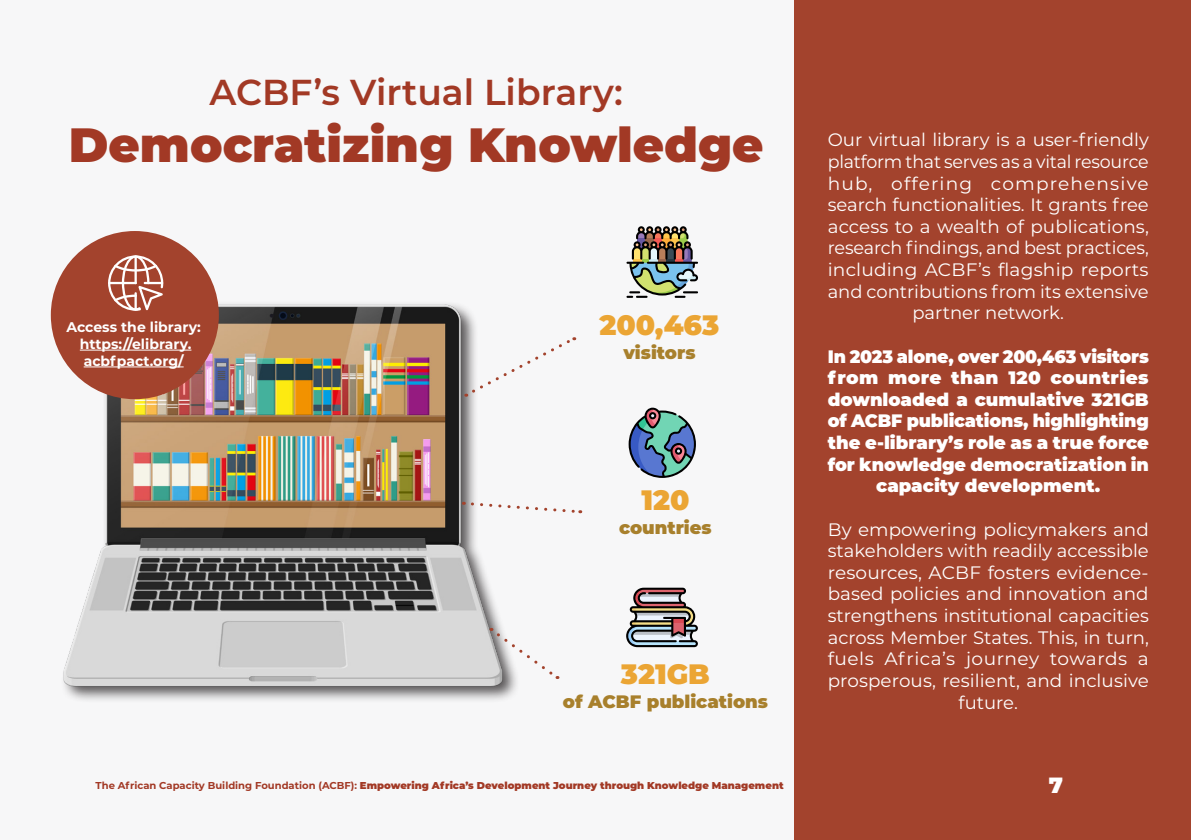
<style>
.page{position:relative;width:1191px;height:840px;background:#fff}
.page>*{position:absolute;margin:0;border:0;box-sizing:border-box;transform-origin:0 0}
.t1{font:900 48px "Montserrat";color:#a23925}
.t2{font:600 36px "Montserrat";color:#a23925}
.t3{font:900 28px "Montserrat";color:#eba534}
.t4{font:900 22px "Montserrat";color:#fff}
.t5{font:18px/21.6px "Montserrat";color:#fff;text-align:center}
.t6{font:900 18px/21.6px "Montserrat";letter-spacing:-.005em;color:#fff;text-align:center}
.t7{font:900 18px "Montserrat";color:#a8802c}
.t8{font:700 14px/16.8px "Montserrat";color:#fff}
.t9{font:900 10px "Montserrat";color:#a23925}
.s1{font-weight:700}
</style>
<div class="page">
<div style="left:0;top:0;width:811px;height:839px;background:#f7f7f8"></div>
<div style="left:794px;top:0;width:397px;height:839px;background:#a3432d"></div>
<svg style="left:626px;top:587px;width:72px;height:59px"></svg>
<svg style="left:628px;top:407px;width:68px;height:70px"></svg>
<svg style="left:626px;top:226px;width:72px;height:72px"></svg>
<img style="left:50px;top:241px;width:533px;height:459px">
<div style="left:51px;top:231px;width:168px;height:168px;background:#a3432d;border-radius:50%"></div>
<svg style="left:108px;top:255px;width:55px;height:55px"></svg>
<hr style="left:80px;top:349px;width:111px;height:1px;background:#fff">
<hr style="left:84px;top:366px;width:100px;height:1px;background:#fff">
<svg style="left:466px;top:336px;width:109px;height:60px"></svg>
<svg style="left:463px;top:500px;width:118px;height:14px"></svg>
<svg style="left:491px;top:627px;width:67px;height:51px"></svg>
<p class="t2" style="left:209px;top:66px;width:415px">ACBF’s Virtual Library:</p>
<p class="t1" style="left:69px;top:109px;width:696px">Democratizing Knowledge</p>
<p class="t5" style="left:827px;top:128px;width:323px">Our virtual library is a user-friendly platform that serves as a vital resource hub, offering comprehensive search functionalities. It grants free access to a wealth of publications, research findings, and best practices, including ACBF’s flagship reports and contributions from its extensive partner network.</p>
<p class="t6" style="left:827px;top:344px;width:323px">In 2023 alone, over 200,463 visitors from more than 120 countries downloaded a cumulative 321GB of ACBF publications, highlighting the e-library’s role as a true force for knowledge democratization in capacity development.</p>
<p class="t5" style="left:827px;top:517px;width:323px">By empowering policymakers and stakeholders with readily accessible resources, ACBF fosters evidence&shy;based policies and innovation and strengthens institutional capacities across Member States. This, in turn, fuels Africa’s journey towards a prosperous, resilient, and inclusive future.</p>
<p class="t3" style="left:599px;top:303px;width:121px">200,463</p>
<p class="t7" style="left:623px;top:338px;width:74px">visitors</p>
<p class="t8" style="left:66px;top:317px;width:136px">Access the library:</p>
<p class="t8" style="left:80px;top:334px;width:113px">https://elibrary. acbfpact.org/</p>
<p class="t3" style="left:641px;top:479px;width:50px">120</p>
<p class="t7" style="left:619px;top:514px;width:94px">countries</p>
<p class="t3" style="left:621px;top:653px;width:90px">321GB</p>
<p class="t7" style="left:563px;top:688px;width:207px">of ACBF publications</p>
<p class="t9" style="left:96px;top:777px;width:689px"><span class="s1">The African Capacity Building Foundation (ACBF):</span> Empowering Africa’s Development Journey through Knowledge Management</p>
<p class="t4" style="left:1048px;top:768px;width:16px">7</p>
</div>
